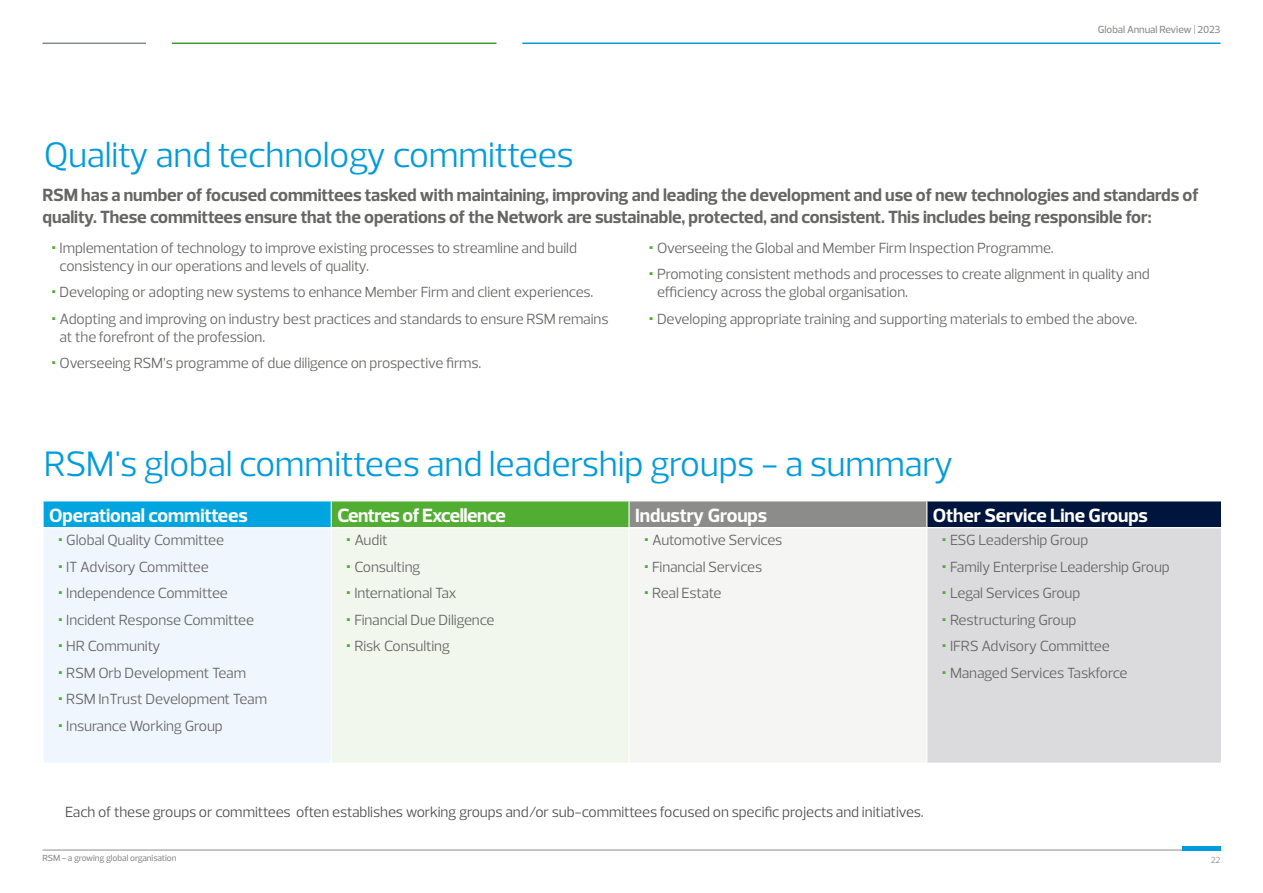
<style>
.page{position:relative;width:1263px;height:893px;background:#fff}
.page>*{position:absolute;margin:0;border:0;box-sizing:border-box;transform-origin:0 0}
.t1{font:36px "Prelo";letter-spacing:-.005em;color:#009cde}
.t2{font:700 19.5px "Prelo";letter-spacing:-.015em;color:#fff}
.t3{font:700 18px/21.6px "Prelo";letter-spacing:-.005em;color:#666665}
.t4{font:15px/26.5px "Prelo";letter-spacing:-.01em;color:#666665}
.t5{font:15px "Prelo";letter-spacing:-.005em;color:#4f4f4f}
.t6{font:500 10.5px "Prelo";letter-spacing:-.01em;color:#8c8c8b}
.t7{font:500 9px "Prelo";letter-spacing:-.015em;color:#8c8c8b}
.t8{font:9px "Prelo";color:#8c8c8b}
</style>
<div class="page">
<hr style="left:43px;top:850px;width:1139px;height:1px;background:#8c8c8b">
<hr style="left:1182px;top:846px;width:38px;height:4px;background:#009cde">
<hr style="left:43px;top:43px;width:103px;height:1px;background:#888b8d">
<hr style="left:172px;top:43px;width:324px;height:1px;background:#3f9c35">
<hr style="left:522px;top:43px;width:698px;height:1px;background:#009cde">
<div style="left:43px;top:501px;width:288px;height:27px;background:#00a5df"></div>
<div style="left:331px;top:501px;width:298px;height:27px;background:#52ae32"></div>
<div style="left:629px;top:501px;width:298px;height:27px;background:#8c8c8b"></div>
<div style="left:927px;top:501px;width:293px;height:27px;background:#00153d"></div>
<div style="left:43px;top:528px;width:288px;height:235px;background:#eff6fd"></div>
<div style="left:331px;top:528px;width:298px;height:235px;background:#f2f7ed"></div>
<div style="left:629px;top:528px;width:298px;height:235px;background:#f5f5f4"></div>
<div style="left:927px;top:528px;width:293px;height:235px;background:#dbdbde"></div>
<svg style="left:43px;top:501px;width:1px;height:26px"></svg>
<svg style="left:331px;top:501px;width:1px;height:26px"></svg>
<hr style="left:628px;top:501px;width:2px;height:26px;background:#fff">
<svg style="left:926px;top:501px;width:1px;height:26px"></svg>
<hr style="left:43px;top:527px;width:288px;height:1px;background:#fff">
<hr style="left:43px;top:528px;width:1px;height:235px;background:#fff">
<hr style="left:331px;top:527px;width:298px;height:1px;background:#fff">
<hr style="left:629px;top:527px;width:298px;height:1px;background:#fff">
<hr style="left:628px;top:528px;width:2px;height:235px;background:#fff">
<hr style="left:927px;top:527px;width:293px;height:1px;background:#fff">
<hr style="left:926px;top:528px;width:1px;height:235px;background:#fff">
<hr style="left:331px;top:528px;width:1px;height:235px;background:#fff">
<h1 class="t1" style="left:44px;top:135px;width:532px">Quality and technology committees</h1>
<p class="t6" style="left:1098px;top:24px;width:124px">Global Annual Review | 2023</p>
<p class="t3" style="left:43px;top:184px;width:1157px">RSM has a number of focused committees tasked with maintaining, improving and leading the development and use of new technologies and standards of quality. These committees ensure that the operations of the Network are sustainable, protected, and consistent. This includes being responsible for:</p>
<p class="t4" style="left:60px;top:238px;width:519px;line-height:18px">Implementation of technology to improve existing processes to streamline and build consistency in our operations and levels of quality.</p>
<p class="t4" style="left:60px;top:279px;width:551px">Developing or adopting new systems to enhance Member Firm and client experiences.<br>Adopting and improving on industry best practices and standards to ensure RSM remains</p>
<p class="t4" style="left:60px;top:323px;width:423px">at the forefront of the profession.<br>Overseeing RSM’s programme of due diligence on prospective firms.</p>
<p class="t4" style="left:657px;top:234px;width:494px">Overseeing the Global and Member Firm Inspection Programme.<br>Promoting consistent methods and processes to create alignment in quality and</p>
<p class="t4" style="left:657px;top:279px;width:482px">efficiency across the global organisation.<br>Developing appropriate training and supporting materials to embed the above.</p>
<h1 class="t1" style="left:44px;top:444px;width:911px">RSM's global committees and leadership groups - a summary</h1>
<h2 class="t2" style="left:49px;top:504px;width:200px">Operational committees</h2>
<h2 class="t2" style="left:337px;top:504px;width:170px">Centres of Excellence</h2>
<h2 class="t2" style="left:635px;top:504px;width:133px">Industry Groups</h2>
<h2 class="t2" style="left:933px;top:504px;width:216px">Other Service Line Groups</h2>
<p class="t4" style="left:66px;top:527px;width:202px">Global Quality Committee<br>IT Advisory Committee<br>Independence Committee<br>Incident Response Committee<br>HR Community<br>RSM Orb Development Team<br>RSM InTrust Development Team<br>Insurance Working Group</p>
<p class="t4" style="left:354px;top:527px;width:142px">Audit<br>Consulting<br>International Tax<br>Financial Due Diligence<br>Risk Consulting</p>
<p class="t4" style="left:652px;top:527px;width:132px">Automotive Services<br>Financial Services<br>Real Estate</p>
<p class="t4" style="left:950px;top:527px;width:221px">ESG Leadership Group<br>Family Enterprise Leadership Group<br>Legal Services Group<br>Restructuring Group<br>IFRS Advisory Committee<br>Managed Services Taskforce</p>
<p class="t5" style="left:65px;top:804px;width:860px">Each of these groups or committees often establishes working groups and/or sub-committees focused on specific projects and initiatives.</p>
<p class="t7" style="left:43px;top:853px;width:136px">RSM - a growing global organisation</p>
<p class="t8" style="left:1211px;top:854px;width:11px">22</p>
</div>
